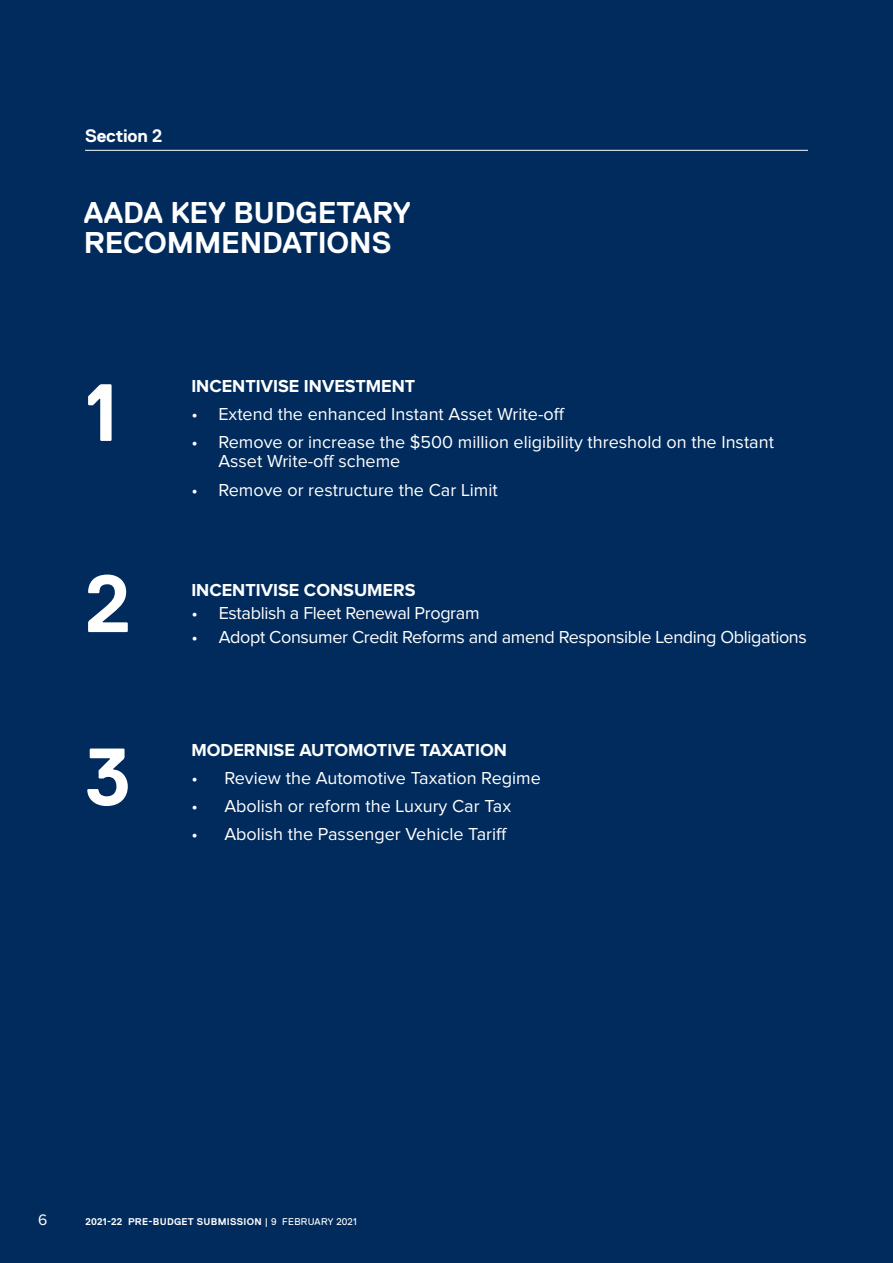
<style>
.page{position:relative;width:893px;height:1263px;background:#002b5c}
.page>*{position:absolute;margin:0;border:0;box-sizing:border-box;transform-origin:0 0}
.Heading1{font:700 81px "Replica Std";color:#fff}
.Heading1-2{font:700 30px/30px "Replica Std";letter-spacing:-.005em;color:#fff}
.Body_Copy{font:18px/19.5px "Proxima Nova";color:#fff}
.Body_Copy-2{font:18px "Proxima Nova";letter-spacing:-.02em;color:#fff}
.Body_Copy-3{font:700 18px "Proxima Nova";color:#fff}
.Section_heading{font:700 18px "Replica Std";letter-spacing:-.01em;color:#fff}
.t1{font:15.75px "Proxima Nova";color:#fff}
.t2{font:700 9.75px "Replica Std";letter-spacing:.03em;color:#fff}
.s1{font-weight:400}
</style>
<div class="page">
<hr style="left:85px;top:150px;width:723px;height:1px;background:#fff">
<p class="Section_heading" style="left:85px;top:125px;width:79px">Section 2</p>
<p class="Heading1-2" style="left:84px;top:197px;width:328px">AADA KEY BUDGETARY<br>RECOMMENDATIONS</p>
<p class="Heading1" style="left:85px;top:368px;width:35px">1</p>
<p class="Body_Copy-3" style="left:191px;top:376px;width:225px">INCENTIVISE INVESTMENT</p>
<p class="Body_Copy" style="left:191px;top:405px;width:375px">• Extend the enhanced Instant Asset Write-off</p>
<p class="Body_Copy" style="left:218px;top:433px;width:557px;text-indent:-27px">• Remove or increase the $500 million eligibility threshold on the Instant<br>Asset Write-off scheme</p>
<p class="Body_Copy" style="left:191px;top:480px;width:308px">• Remove or restructure the Car Limit</p>
<p class="Heading1" style="left:85px;top:559px;width:48px">2</p>
<p class="Body_Copy-3" style="left:191px;top:579px;width:226px">INCENTIVISE CONSUMERS</p>
<p class="Body_Copy-2" style="left:191px;top:605px;width:290px">• Establish a Fleet Renewal Program</p>
<p class="Body_Copy-2" style="left:191px;top:629px;width:617px">• Adopt Consumer Credit Reforms and amend Responsible Lending Obligations</p>
<p class="Heading1" style="left:85px;top:732px;width:48px">3</p>
<p class="Body_Copy-3" style="left:191px;top:740px;width:317px">MODERNISE AUTOMOTIVE TAXATION</p>
<p class="Body_Copy" style="left:191px;top:769px;width:351px">• Review the Automotive Taxation Regime</p>
<p class="Body_Copy" style="left:191px;top:797px;width:321px">• Abolish or reform the Luxury Car Tax</p>
<p class="Body_Copy" style="left:191px;top:825px;width:318px">• Abolish the Passenger Vehicle Tariff</p>
<p class="t1" style="left:38px;top:1212px;width:11px">6</p>
<p class="t2" style="left:85px;top:1216px;width:273px">2021-22 PRE-BUDGET SUBMISSION <span class="s1">| 9 FEBRUARY 2021</span></p>
</div>
